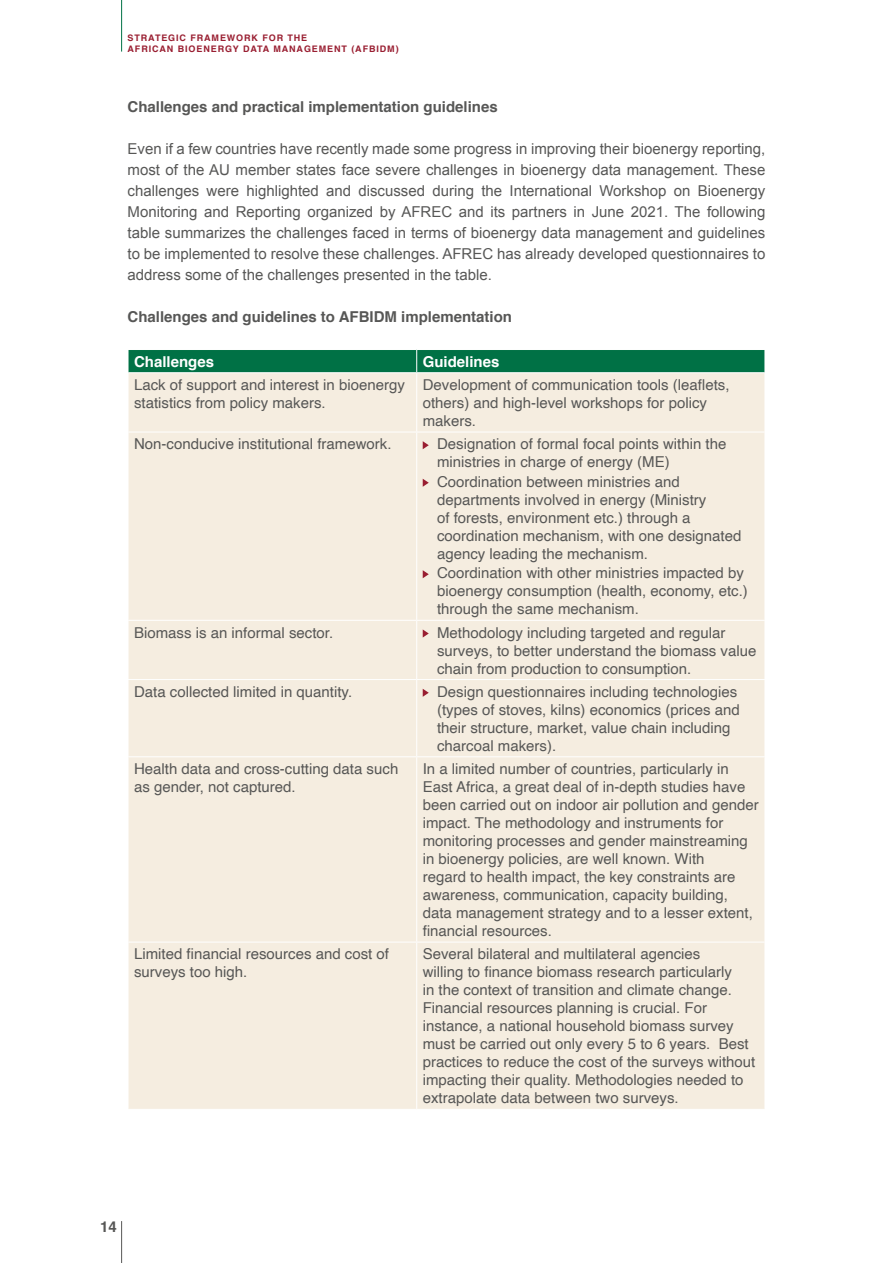
<style>
.page{position:relative;width:893px;height:1263px;background:#fff}
.page>*{position:absolute;margin:0;border:0;box-sizing:border-box;transform-origin:0 0}
.t1{font:15px/18px "Helvetica";color:#575756}
.t2{font:15px/21px "Arial";color:#575756;text-align:justify}
.t3{font:700 15px "Helvetica";color:#575756}
.t4{font:700 15px "Helvetica";color:#fff}
.t5{font:700 9px/10.8px "Helvetica";letter-spacing:.1em;color:#991e31}
</style>
<div class="page">
<hr style="left:121px;top:0;width:1px;height:52px;background:#007145">
<hr style="left:121px;top:1221px;width:1px;height:42px;background:#575756">
<div style="left:129px;top:373px;width:635px;height:736px;background:#f5ede0"></div>
<div style="left:128px;top:349px;width:637px;height:23px;background:#007145"></div>
<hr style="left:416px;top:373px;width:1px;height:59px;background:#fff">
<hr style="left:128px;top:432px;width:289px;height:1px;background:#fff">
<hr style="left:417px;top:432px;width:348px;height:1px;background:#fff">
<hr style="left:416px;top:432px;width:1px;height:188px;background:#fff">
<hr style="left:128px;top:620px;width:289px;height:1px;background:#fff">
<hr style="left:417px;top:620px;width:348px;height:1px;background:#fff">
<hr style="left:416px;top:621px;width:1px;height:58px;background:#fff">
<hr style="left:128px;top:679px;width:289px;height:1px;background:#fff">
<hr style="left:417px;top:679px;width:348px;height:1px;background:#fff">
<hr style="left:416px;top:680px;width:1px;height:76px;background:#fff">
<hr style="left:128px;top:756px;width:289px;height:1px;background:#fff">
<hr style="left:417px;top:756px;width:348px;height:1px;background:#fff">
<hr style="left:416px;top:757px;width:1px;height:185px;background:#fff">
<hr style="left:128px;top:942px;width:289px;height:1px;background:#fff">
<hr style="left:417px;top:942px;width:348px;height:1px;background:#fff">
<hr style="left:416px;top:942px;width:1px;height:167px;background:#fff">
<svg style="left:423px;top:441px;width:6px;height:8px"></svg>
<svg style="left:423px;top:479px;width:6px;height:8px"></svg>
<svg style="left:423px;top:570px;width:6px;height:8px"></svg>
<svg style="left:423px;top:629px;width:6px;height:8px"></svg>
<svg style="left:423px;top:689px;width:6px;height:8px"></svg>
<p class="t5" style="left:128px;top:32px;width:273px">STRATEGIC FRAMEWORK FOR THE<br>AFRICAN BIOENERGY DATA MANAGEMENT (AFBIDM)</p>
<p class="t3" style="left:128px;top:95px;width:372px">Challenges and practical implementation guidelines</p>
<p class="t2" style="left:128px;top:138px;width:639px">Even if a few countries have recently made some progress in improving their bioenergy reporting, most of the AU member states face severe challenges in bioenergy data management. These challenges were highlighted and discussed during the International Workshop on Bioenergy Monitoring and Reporting organized by AFREC and its partners in June 2021. The following table summarizes the challenges faced in terms of bioenergy data management and guidelines to be implemented to resolve these challenges. AFREC has already developed questionnaires to address some of the challenges presented in the table.</p>
<p class="t3" style="left:128px;top:305px;width:386px">Challenges and guidelines to AFBIDM implementation</p>
<p class="t4" style="left:134px;top:349px;width:82px">Challenges</p>
<p class="t4" style="left:423px;top:349px;width:78px">Guidelines</p>
<p class="t1" style="left:134px;top:376px;width:272px">Lack of support and interest in bioenergy statistics from policy makers.</p>
<p class="t1" style="left:423px;top:376px;width:308px">Development of communication tools (leaflets, others) and high-level workshops for policy makers.</p>
<p class="t1" style="left:134px;top:435px;width:259px">Non-conducive institutional framework.</p>
<p class="t1" style="left:437px;top:435px;width:291px">Designation of formal focal points within the ministries in charge of energy (ME)</p>
<p class="t1" style="left:437px;top:473px;width:306px">Coordination between ministries and departments involved in energy (Ministry<br>of forests, environment etc.) through a coordination mechanism, with one designated agency leading the mechanism.</p>
<p class="t1" style="left:437px;top:564px;width:312px">Coordination with other ministries impacted by bioenergy consumption (health, economy, etc.) through the same mechanism.</p>
<p class="t1" style="left:134px;top:624px;width:201px">Biomass is an informal sector.</p>
<p class="t1" style="left:437px;top:624px;width:321px">Methodology including targeted and regular surveys, to better understand the biomass value chain from production to consumption.</p>
<p class="t1" style="left:134px;top:683px;width:220px">Data collected limited in quantity.</p>
<p class="t1" style="left:437px;top:683px;width:304px">Design questionnaires including technologies (types of stoves, kilns) economics (prices and their structure, market, value chain including charcoal makers).</p>
<p class="t1" style="left:134px;top:760px;width:266px">Health data and cross-cutting data such as gender, not captured.</p>
<p class="t1" style="left:423px;top:760px;width:338px">In a limited number of countries, particularly in East Africa, a great deal of in-depth studies have been carried out on indoor air pollution and gender impact. The methodology and instruments for monitoring processes and gender mainstreaming in bioenergy policies, are well known. With<br>regard to health impact, the key constraints are awareness, communication, capacity building, data management strategy and to a lesser extent, financial resources.</p>
<p class="t1" style="left:134px;top:945px;width:257px">Limited financial resources and cost of surveys too high.</p>
<p class="t1" style="left:423px;top:945px;width:334px">Several bilateral and multilateral agencies<br>willing to finance biomass research particularly<br>in the context of transition and climate change.<br>Financial resources planning is crucial. For instance, a national household biomass survey must be carried out only every 5 to 6 years. Best practices to reduce the cost of the surveys without impacting their quality. Methodologies needed to extrapolate data between two surveys.</p>
<p class="t3" style="left:100px;top:1215px;width:18px">14</p>
</div>
